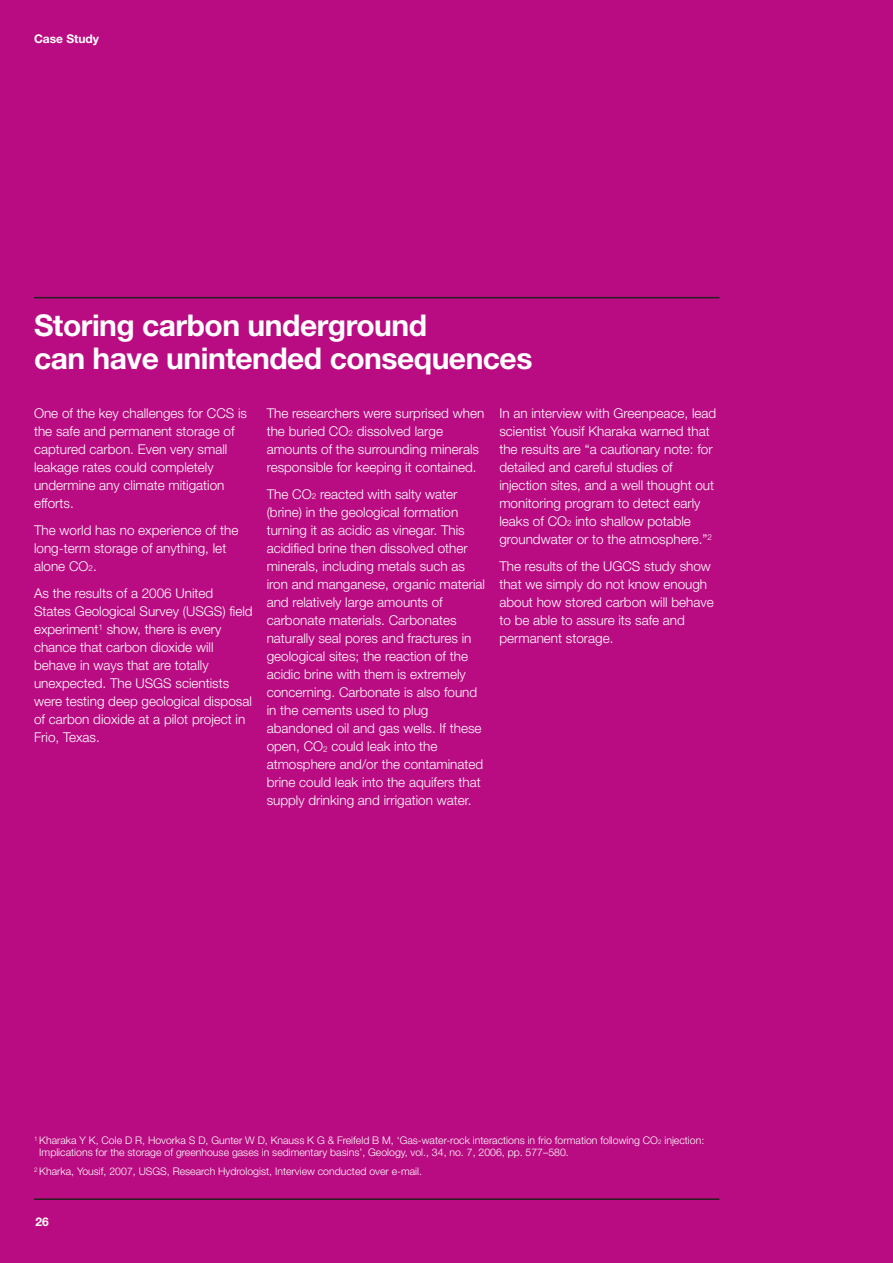
<style>
.page{position:relative;width:893px;height:1263px;background:#ba0c82}
.page>*{position:absolute;margin:0;border:0;box-sizing:border-box;transform-origin:0 0}
.t1{font:700 30px/33px "Helvetica Neue LT Com";letter-spacing:-.015em;color:#fff}
.t2{font:300 13.5px/18px "Helvetica Neue LT Com";color:#fff}
.t3{font:700 12px "Helvetica Neue LT Com";color:#fff}
.t4{font:300 10.5px/12.6px "Helvetica Neue LT Com";color:#fff}
.s1{font-size:8.1px}
.s2{font-size:6.3px}
</style>
<div class="page">
<hr style="left:34px;top:297px;width:685px;height:1px;background:#231f20">
<hr style="left:34px;top:1198px;width:685px;height:2px;background:#231f20">
<p class="t3" style="left:34px;top:31px;width:67px">Case Study</p>
<h1 class="t1" style="left:34px;top:308px;width:500px">Storing carbon underground<br>can have unintended consequences</h1>
<p class="t2" style="left:34px;top:404px;width:215px">One of the key challenges for CCS is the safe and permanent storage of captured carbon. Even very small leakage rates could completely undermine any climate mitigation efforts.</p>
<p class="t2" style="left:34px;top:521px;width:206px">The world has no experience of the long-term storage of anything, let alone CO<span class="s1">2</span>.</p>
<p class="t2" style="left:34px;top:584px;width:220px">As the results of a 2006 United<br>States Geological Survey (USGS) field experiment<sup>1</sup> show, there is every chance that carbon dioxide will behave in ways that are totally unexpected. The USGS scientists were testing deep geological disposal of carbon dioxide at a pilot project in<br>Frio, Texas.</p>
<p class="t2" style="left:267px;top:404px;width:219px">The researchers were surprised when the buried CO<span class="s1">2</span> dissolved large amounts of the surrounding minerals responsible for keeping it contained.</p>
<p class="t2" style="left:267px;top:485px;width:220px">The CO<span class="s1">2</span> reacted with salty water (brine) in the geological formation turning it as acidic as vinegar. This acidified brine then dissolved other minerals, including metals such as iron and manganese, organic material and relatively large amounts of carbonate materials. Carbonates naturally seal pores and fractures in geological sites; the reaction of the acidic brine with them is extremely concerning. Carbonate is also found in the cements used to plug abandoned oil and gas wells. If these open, CO<span class="s1">2</span> could leak into the atmosphere and/or the contaminated brine could leak into the aquifers that supply drinking and irrigation water.</p>
<p class="t2" style="left:499px;top:404px;width:218px">In an interview with Greenpeace, lead scientist Yousif Kharaka warned that the results are “a cautionary note: for detailed and careful studies of injection sites, and a well thought out monitoring program to detect early leaks of CO<span class="s1">2</span> into shallow potable groundwater or to the atmosphere.”<sup>2</sup></p>
<p class="t2" style="left:499px;top:557px;width:216px">The results of the UGCS study show that we simply do not know enough about how stored carbon will behave to be able to assure its safe and permanent storage.</p>
<p class="t4" style="left:39px;top:1133px;width:666px;text-indent:-5px"><sup>1</sup> Kharaka Y K, Cole D R, Hovorka S D, Gunter W D, Knauss K G &amp; Freifeld B M, ‘Gas-water-rock interactions in frio formation following CO<span class="s2">2</span> injection:<br>Implications for the storage of greenhouse gases in sedimentary basins’, Geology, vol., 34, no. 7, 2006, pp. 577–580.</p>
<p class="t4" style="left:34px;top:1165px;width:390px"><sup>2</sup> Kharka, Yousif, 2007, USGS, Research Hydrologist, Interview conducted over e-mail.</p>
<p class="t3" style="left:36px;top:1214px;width:15px">26</p>
</div>
